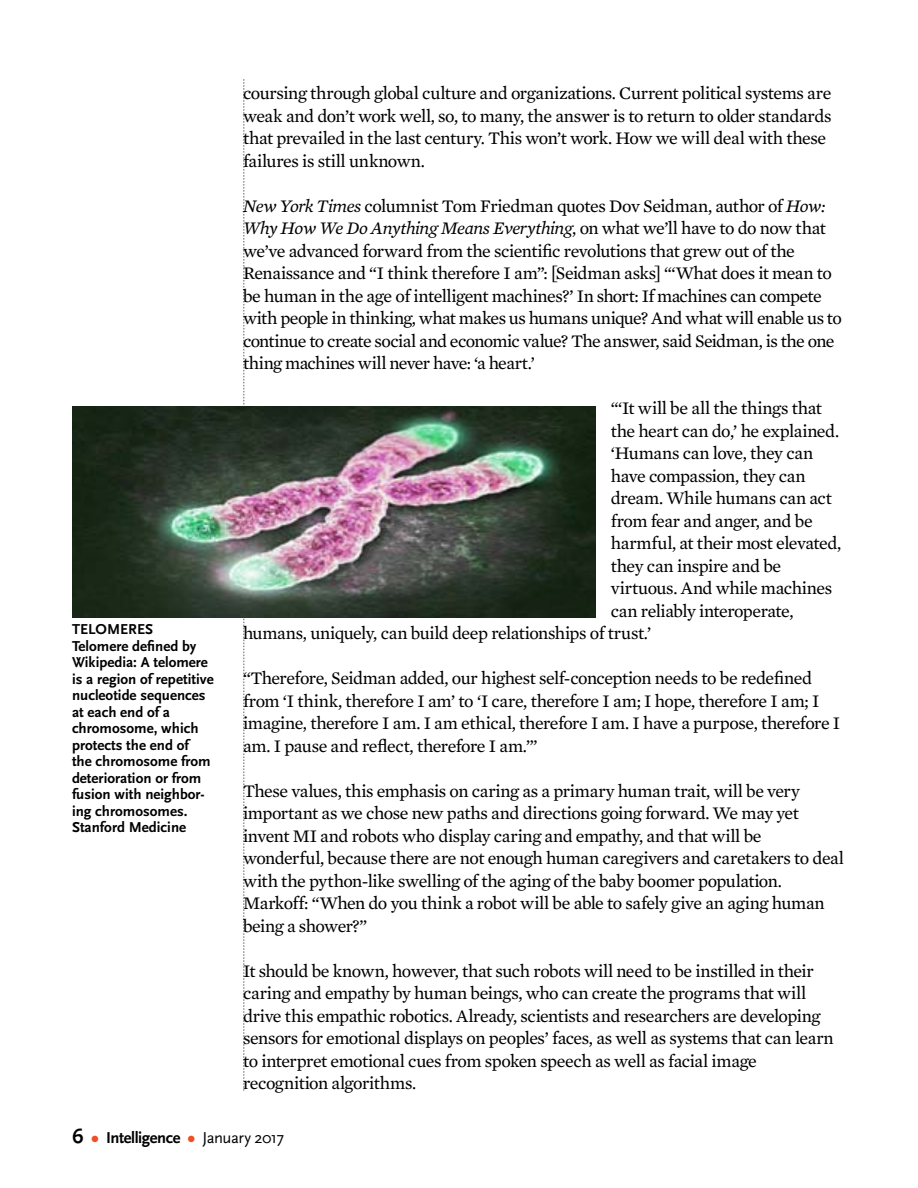
<style>
.page{position:relative;width:918px;height:1188px;background:#fff}
.page>*{position:absolute;margin:0;border:0;box-sizing:border-box;transform-origin:0 0}
.t1{font:700 21px "Scala Sans";color:#000}
.t2{font:18px/22.5px "Mercury Text G2";letter-spacing:-.025em;color:#000}
.t3{font:700 16.5px "Scala Sans";letter-spacing:-.025em;color:#000}
.t4{font:700 15px/16.5px "Scala Sans";color:#000}
.s1{font-style:italic}
.s2{color:#f04e23}
.s3{font-weight:400}
</style>
<div class="page">
<svg style="left:243px;top:79px;width:1px;height:1012px"></svg>
<img style="left:72px;top:407px;width:524px;height:211px">
<p class="t4" style="left:72px;top:621px;width:143px">TELOMERES<br>Telomere defined by<br>Wikipedia: A telomere is a region of repetitive nucleotide sequences at each end of a chromosome, which protects the end of<br>the chromosome from deterioration or from fusion with neighbor&shy;ing chromosomes.<br>Stanford Medicine</p>
<p class="t2" style="left:243px;top:82px;width:590px">coursing through global culture and organizations. Current political systems are weak and don’t work well, so, to many, the answer is to return to older standards that prevailed in the last century. This won’t work. How we will deal with these failures is still unknown.</p>
<p class="t2" style="left:243px;top:194px;width:600px"><span class="s1">New York Times</span> columnist Tom Friedman quotes Dov Seidman, author of <span class="s1">How:<br>Why How We Do Anything Means Everything</span>, on what we’ll have to do now that we’ve advanced forward from the scientific revolutions that grew out of the Renaissance and “I think therefore I am”: [Seidman asks] “‘What does it mean to be human in the age of intelligent machines?’ In short: If machines can compete with people in thinking, what makes us humans unique? And what will enable us to continue to create social and economic value? The answer, said Seidman, is the one thing machines will never have: ‘a heart.’</p>
<p class="t2" style="left:611px;top:397px;width:213px">“‘It will be all the things that</p>
<p class="t2" style="left:611px;top:419px;width:230px">the heart can do,’ he explained.</p>
<p class="t2" style="left:611px;top:442px;width:204px">‘Humans can love, they can</p>
<p class="t2" style="left:611px;top:464px;width:196px">have compassion, they can</p>
<p class="t2" style="left:611px;top:487px;width:223px">dream. While humans can act</p>
<p class="t2" style="left:611px;top:509px;width:203px">from fear and anger, and be</p>
<p class="t2" style="left:611px;top:532px;width:232px">harmful, at their most elevated,</p>
<p class="t2" style="left:611px;top:554px;width:172px">they can inspire and be</p>
<p class="t2" style="left:611px;top:577px;width:223px">virtuous. And while machines</p>
<p class="t2" style="left:611px;top:599px;width:184px">can reliably interoperate,</p>
<p class="t2" style="left:243px;top:622px;width:410px">humans, uniquely, can build deep relationships of trust.’</p>
<p class="t2" style="left:243px;top:667px;width:599px">“Therefore, Seidman added, our highest self-conception needs to be redefined from ‘I think, therefore I am’ to ‘I care, therefore I am; I hope, therefore I am; I imagine, therefore I am. I am ethical, therefore I am. I have a purpose, therefore I am. I pause and reflect, therefore I am.’”</p>
<p class="t2" style="left:243px;top:779px;width:602px">These values, this emphasis on caring as a primary human trait, will be very important as we chose new paths and directions going forward. We may yet invent MI and robots who display caring and empathy, and that will be wonderful, because there are not enough human caregivers and caretakers to deal with the python-like swelling of the aging of the baby boomer population.<br>Markoff: “When do you think a robot will be able to safely give an aging human being a shower?”</p>
<p class="t2" style="left:243px;top:959px;width:592px">It should be known, however, that such robots will need to be instilled in their caring and empathy by human beings, who can create the programs that will drive this empathic robotics. Already, scientists and researchers are developing sensors for emotional displays on peoples’ faces, as well as systems that can learn to interpret emotional cues from spoken speech as well as facial image recognition algorithms.</p>
<p class="t1" style="left:72px;top:1125px;width:13px">6</p>
<p class="t3" style="left:92px;top:1129px;width:194px"><span class="s2">●</span> Intelligence <span class="s2">●</span> <span class="s3">January 2017</span></p>
</div>
